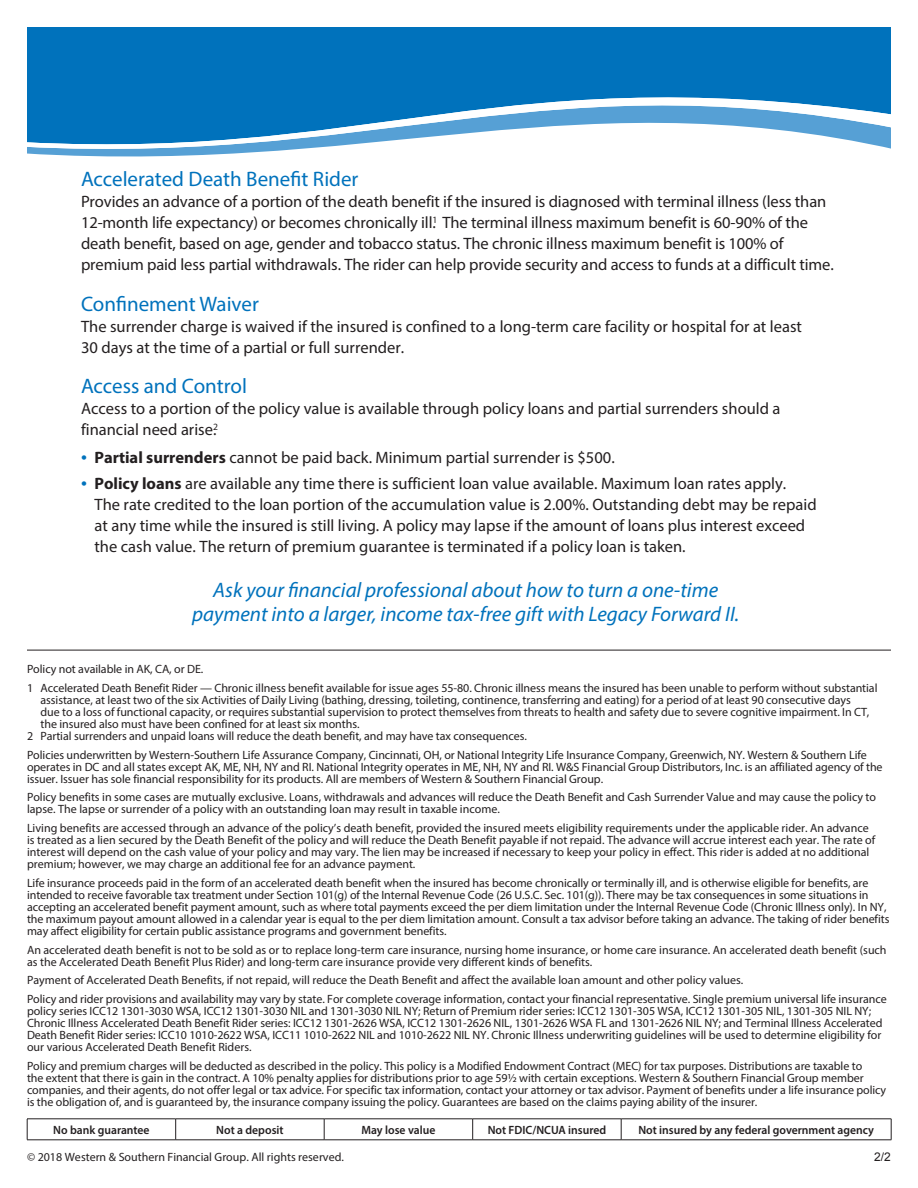
<style>
.page{position:relative;width:918px;height:1188px;background:#fff}
.page>*{position:absolute;margin:0;border:0;box-sizing:border-box;transform-origin:0 0}
.Subhead{font:italic 21px/24px "Myriad Pro";color:#0072bc;text-align:center}
.Subhead-2{font:21px "Myriad Pro";color:#0072bc}
.Copy{font:16.5px/21px "Myriad Pro";color:#231f20}
.Disclosure{font:12px/12px "Myriad Pro";letter-spacing:-.005em;color:#231f20}
.t1{font:600 12px "Myriad Pro";color:#231f20}
.Form_Number{font:12px "Arial";color:#231f20}
.s1{font-size:21px;color:#0072bc}
.s2{font-weight:700}
</style>
<div class="page">
<hr style="left:27px;top:1119px;width:149px;height:1px;background:#231f20">
<svg style="left:27px;top:1119px;width:1px;height:21px"></svg>
<hr style="left:176px;top:1119px;width:148px;height:1px;background:#231f20">
<svg style="left:175px;top:1119px;width:1px;height:21px"></svg>
<hr style="left:324px;top:1119px;width:149px;height:1px;background:#231f20">
<svg style="left:324px;top:1119px;width:1px;height:21px"></svg>
<hr style="left:473px;top:1119px;width:148px;height:1px;background:#231f20">
<svg style="left:472px;top:1119px;width:1px;height:21px"></svg>
<hr style="left:621px;top:1119px;width:270px;height:1px;background:#231f20">
<svg style="left:621px;top:1119px;width:1px;height:21px"></svg>
<svg style="left:891px;top:1119px;width:1px;height:21px"></svg>
<hr style="left:27px;top:1140px;width:149px;height:1px;background:#231f20">
<hr style="left:176px;top:1140px;width:148px;height:1px;background:#231f20">
<hr style="left:324px;top:1140px;width:149px;height:1px;background:#231f20">
<hr style="left:473px;top:1140px;width:148px;height:1px;background:#231f20">
<hr style="left:621px;top:1140px;width:270px;height:1px;background:#231f20">
<hr style="left:27px;top:650px;width:864px;height:1px;background:#231f20">
<div style="left:27px;top:27px;width:864px;height:23px;background:#0072bc"></div>
<svg style="left:27px;top:50px;width:864px;height:107px;fill:#0072bc"></svg>
<p class="Subhead-2" style="left:81px;top:166px;width:279px">Accelerated Death Benefit Rider</p>
<p class="Copy" style="left:81px;top:191px;width:754px">Provides an advance of a portion of the death benefit if the insured is diagnosed with terminal illness (less than 12-month life expectancy) or becomes chronically ill.<sup>1</sup> The terminal illness maximum benefit is 60-90% of the death benefit, based on age, gender and tobacco status. The chronic illness maximum benefit is 100% of premium paid less partial withdrawals. The rider can help provide security and access to funds at a difficult time.</p>
<p class="Subhead-2" style="left:81px;top:291px;width:179px">Confinement Waiver</p>
<p class="Copy" style="left:81px;top:315px;width:723px">The surrender charge is waived if the insured is confined to a long-term care facility or hospital for at least<br>30 days at the time of a partial or full surrender.</p>
<p class="Subhead-2" style="left:81px;top:373px;width:167px">Access and Control</p>
<p class="Copy" style="left:81px;top:398px;width:701px">Access to a portion of the policy value is available through policy loans and partial surrenders should a financial need arise.<sup>2</sup></p>
<p class="Copy" style="left:81px;top:447px;width:535px"><span class="s1">•</span> <span class="s2">Partial surrenders</span> cannot be paid back. Minimum partial surrender is $500.</p>
<p class="Copy" style="left:94px;top:473px;width:724px;text-indent:-14px"><span class="s1">•</span> <span class="s2">Policy loans</span> are available any time there is sufficient loan value available. Maximum loan rates apply.<br>The rate credited to the loan portion of the accumulation value is 2.00%. Outstanding debt may be repaid at any time while the insured is still living. A policy may lapse if the amount of loans plus interest exceed the cash value. The return of premium guarantee is terminated if a policy loan is taken.</p>
<p class="Subhead" style="left:192px;top:577px;width:549px">Ask your financial professional about how to turn a one-time payment into a larger, income tax-free gift with Legacy Forward II.</p>
<p class="Disclosure" style="left:27px;top:663px;width:178px">Policy not available in AK, CA, or DE.</p>
<p class="Disclosure" style="left:27px;top:682px;width:852px">1 Accelerated Death Benefit Rider — Chronic illness benefit available for issue ages 55-80. Chronic illness means the insured has been unable to perform without substantial</p>
<p class="Disclosure" style="left:40px;top:694px;width:812px">assistance, at least two of the six Activities of Daily Living (bathing, dressing, toileting, continence, transferring and eating) for a period of at least 90 consecutive days</p>
<p class="Disclosure" style="left:40px;top:706px;width:830px">due to a loss of functional capacity, or requires substantial supervision to protect themselves from threats to health and safety due to severe cognitive impairment. In CT,</p>
<p class="Disclosure" style="left:40px;top:718px;width:321px">the insured also must have been confined for at least six months.</p>
<p class="Disclosure" style="left:27px;top:730px;width:501px">2 Partial surrenders and unpaid loans will reduce the death benefit, and may have tax consequences.</p>
<p class="Disclosure" style="left:27px;top:748px;width:857px">Policies underwritten by Western-Southern Life Assurance Company, Cincinnati, OH, or National Integrity Life Insurance Company, Greenwich, NY. Western &amp; Southern Life operates in DC and all states except AK, ME, NH, NY and RI. National Integrity operates in ME, NH, NY and RI. W&amp;S Financial Group Distributors, Inc. is an affiliated agency of the issuer. Issuer has sole financial responsibility for its products. All are members of Western &amp; Southern Financial Group.</p>
<p class="Disclosure" style="left:27px;top:791px;width:851px">Policy benefits in some cases are mutually exclusive. Loans, withdrawals and advances will reduce the Death Benefit and Cash Surrender Value and may cause the policy to lapse. The lapse or surrender of a policy with an outstanding loan may result in taxable income.</p>
<p class="Disclosure" style="left:27px;top:822px;width:850px">Living benefits are accessed through an advance of the policy’s death benefit, provided the insured meets eligibility requirements under the applicable rider. An advance is treated as a lien secured by the Death Benefit of the policy and will reduce the Death Benefit payable if not repaid. The advance will accrue interest each year. The rate of interest will depend on the cash value of your policy and may vary. The lien may be increased if necessary to keep your policy in effect. This rider is added at no additional premium; however, we may charge an additional fee for an advance payment.</p>
<p class="Disclosure" style="left:27px;top:877px;width:864px">Life insurance proceeds paid in the form of an accelerated death benefit when the insured has become chronically or terminally ill, and is otherwise eligible for benefits, are intended to receive favorable tax treatment under Section 101(g) of the Internal Revenue Code (26 U.S.C. Sec. 101(g)). There may be tax consequences in some situations in accepting an accelerated benefit payment amount, such as where total payments exceed the per diem limitation under the Internal Revenue Code (Chronic Illness only). In NY, the maximum payout amount allowed in a calendar year is equal to the per diem limitation amount. Consult a tax advisor before taking an advance. The taking of rider benefits may affect eligibility for certain public assistance programs and government benefits.</p>
<p class="Disclosure" style="left:27px;top:943px;width:861px">An accelerated death benefit is not to be sold as or to replace long-term care insurance, nursing home insurance, or home care insurance. An accelerated death benefit (such as the Accelerated Death Benefit Plus Rider) and long-term care insurance provide very different kinds of benefits.</p>
<p class="Disclosure" style="left:27px;top:974px;width:718px">Payment of Accelerated Death Benefits, if not repaid, will reduce the Death Benefit and affect the available loan amount and other policy values.</p>
<p class="Disclosure" style="left:27px;top:993px;width:861px">Policy and rider provisions and availability may vary by state. For complete coverage information, contact your financial representative. Single premium universal life insurance policy series ICC12 1301-3030 WSA, ICC12 1301-3030 NIL and 1301-3030 NIL NY; Return of Premium rider series: ICC12 1301-305 WSA, ICC12 1301-305 NIL, 1301-305 NIL NY; Chronic Illness Accelerated Death Benefit Rider series: ICC12 1301-2626 WSA, ICC12 1301-2626 NIL, 1301-2626 WSA FL and 1301-2626 NIL NY; and Terminal Illness Accelerated Death Benefit Rider series: ICC10 1010-2622 WSA, ICC11 1010-2622 NIL and 1010-2622 NIL NY. Chronic Illness underwriting guidelines will be used to determine eligibility for our various Accelerated Death Benefit Riders.</p>
<p class="Disclosure" style="left:27px;top:1060px;width:861px">Policy and premium charges will be deducted as described in the policy. This policy is a Modified Endowment Contract (MEC) for tax purposes. Distributions are taxable to<br>the extent that there is gain in the contract. A 10% penalty applies for distributions prior to age 59½ with certain exceptions. Western &amp; Southern Financial Group member companies, and their agents, do not offer legal or tax advice. For specific tax information, contact your attorney or tax advisor. Payment of benefits under a life insurance policy is the obligation of, and is guaranteed by, the insurance company issuing the policy. Guarantees are based on the claims paying ability of the insurer.</p>
<p class="t1" style="left:53px;top:1122px;width:98px">No bank guarantee</p>
<p class="t1" style="left:216px;top:1122px;width:69px">Not a deposit</p>
<p class="t1" style="left:361px;top:1122px;width:75px">May lose value</p>
<p class="t1" style="left:488px;top:1122px;width:120px">Not FDIC/NCUA insured</p>
<p class="t1" style="left:638px;top:1122px;width:237px">Not insured by any federal government agency</p>
<p class="Disclosure" style="left:27px;top:1151px;width:318px">© 2018 Western &amp; Southern Financial Group. All rights reserved.</p>
<p class="Form_Number" style="left:874px;top:1149px;width:18px">2/2</p>
</div>
